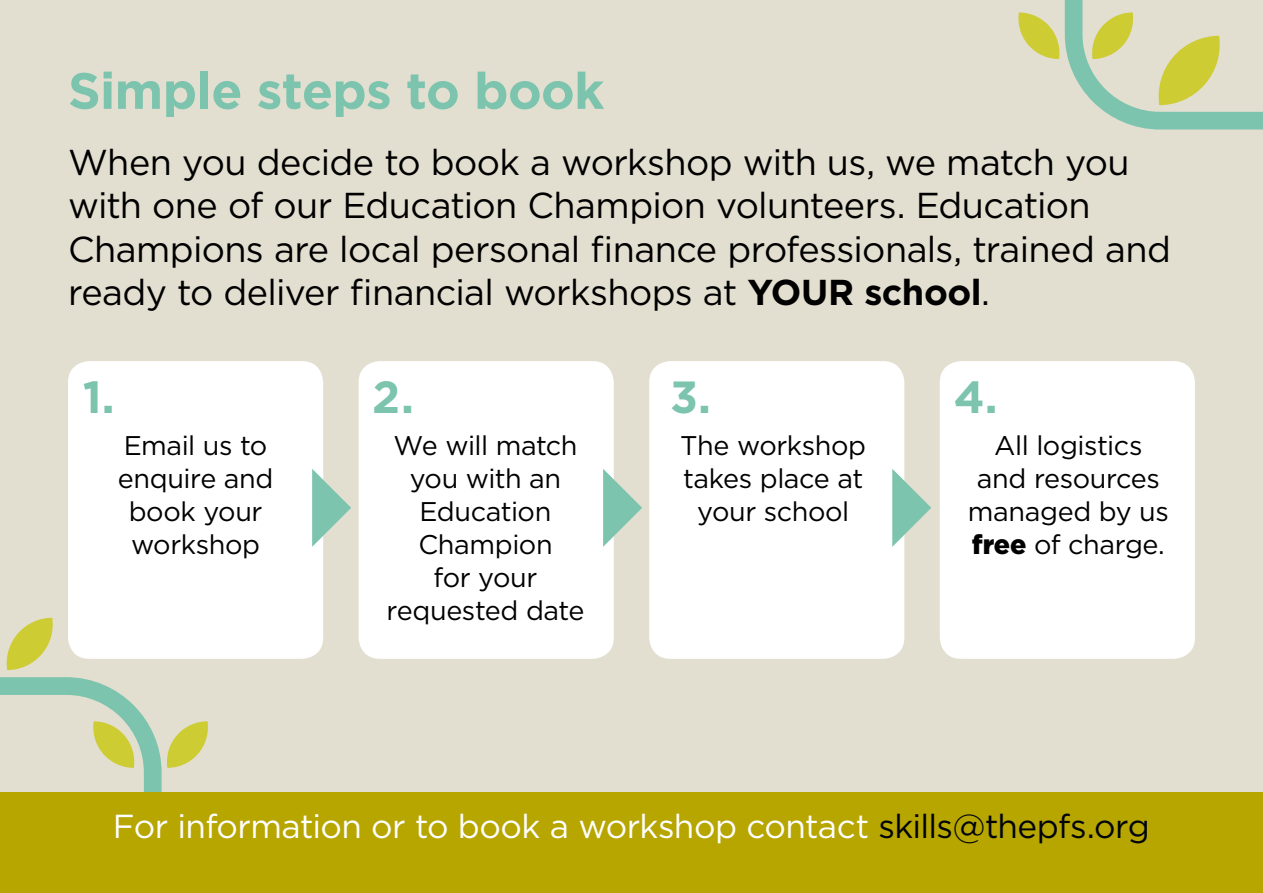
<style>
.page{position:relative;width:1263px;height:893px;background:#e3dfd0}
.page>*{position:absolute;margin:0;border:0;box-sizing:border-box;transform-origin:0 0}
.t1{font:700 51px "Gotham";letter-spacing:-.015em;color:#7cc4ae}
.t2{font:700 45px "Gotham";color:#7cc4ae}
.t3{font:36px/43.5px "Gotham";letter-spacing:-.015em;color:#000}
.t4{font:33.3px "Gotham";letter-spacing:-.02em;color:#fff}
.t5{font:27px/33px "Gotham";letter-spacing:-.015em;color:#000;text-align:center}
.s1{font-weight:700}
.s2{font-weight:900}
.s3{color:#000408}
</style>
<div class="page">
<div style="left:68px;top:361px;width:255px;height:298px;background:#fff;border-radius:21px"></div>
<div style="left:940px;top:361px;width:255px;height:298px;background:#fff;border-radius:21px"></div>
<div style="left:359px;top:361px;width:255px;height:298px;background:#fff;border-radius:21px"></div>
<div style="left:649px;top:361px;width:255px;height:298px;background:#fff;border-radius:21px"></div>
<svg style="left:312px;top:469px;width:39px;height:78px"></svg>
<svg style="left:603px;top:469px;width:39px;height:78px"></svg>
<svg style="left:892px;top:469px;width:39px;height:78px"></svg>
<svg style="left:1018px;top:0;width:245px;height:130px"></svg>
<svg style="left:0;top:677px;width:208px;height:115px"></svg>
<svg style="left:6px;top:618px;width:47px;height:52px"></svg>
<div style="left:0;top:792px;width:1263px;height:101px;background:#b7a500"></div>
<h1 class="t1" style="left:68px;top:57px;width:538px">Simple steps to book</h1>
<p class="t3" style="left:68px;top:140px;width:1105px">When you decide to book a workshop with us, we match you with one of our Education Champion volunteers. Education Champions are local personal finance professionals, trained and ready to deliver financial workshops at <span class="s1">YOUR school</span>.</p>
<p class="t2" style="left:83px;top:367px;width:33px">1.</p>
<p class="t2" style="left:372px;top:367px;width:43px">2.</p>
<p class="t2" style="left:670px;top:367px;width:42px">3.</p>
<p class="t2" style="left:954px;top:367px;width:45px">4.</p>
<p class="t5" style="left:118px;top:428px;width:157px">Email us to enquire and book your workshop</p>
<p class="t5" style="left:386px;top:428px;width:199px">We will match you with an<br>Education<br>Champion<br>for your requested date</p>
<p class="t5" style="left:680px;top:428px;width:188px">The workshop takes place at your school</p>
<p class="t5" style="left:968px;top:428px;width:202px">All logistics and resources managed by us <span class="s2">free</span> of charge.</p>
<p class="t4" style="left:113px;top:806px;width:1038px">For information or to book a workshop contact <span class="s3">skills@thepfs.org</span></p>
</div>
